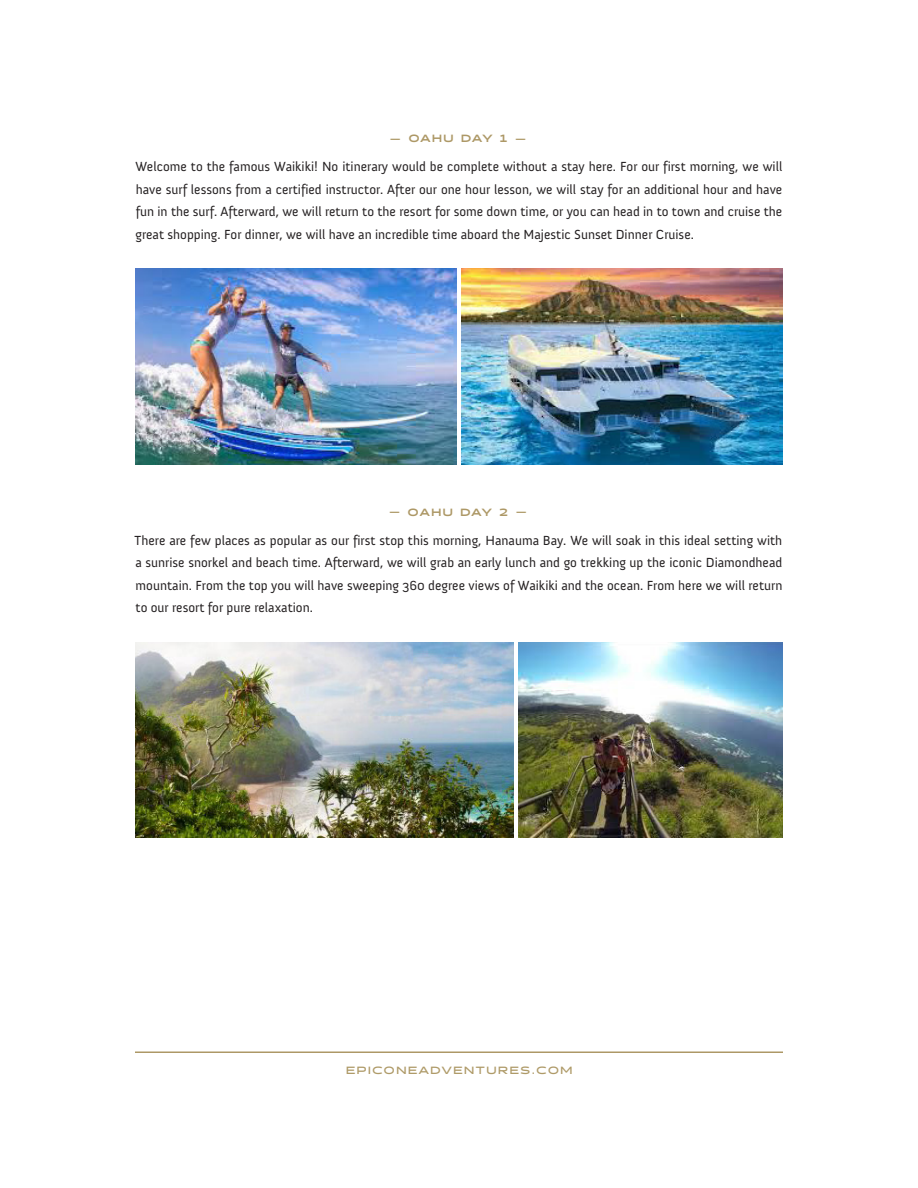
<style>
.page{position:relative;width:918px;height:1188px;background:#fff}
.page>*{position:absolute;margin:0;border:0;box-sizing:border-box;transform-origin:0 0}
.Paragraph_Style_1{font:13.5px/22.5px "Anivers";color:#231f20;text-align:justify}
.Paragraph_Style_1-2{font:700 10.5px "Halogen";letter-spacing:.15em;color:#af9b69}
.Paragraph_Style_1-3{font:900 10.5px "Halogen";letter-spacing:.1em;color:#ad9866}
</style>
<div class="page">
<img style="left:135px;top:268px;width:322px;height:196px">
<img style="left:461px;top:268px;width:322px;height:196px">
<img style="left:135px;top:642px;width:379px;height:196px">
<img style="left:518px;top:642px;width:265px;height:196px">
<hr style="left:135px;top:1052px;width:648px;height:1px;background:#ad9866">
<p class="Paragraph_Style_1-3" style="left:389px;top:132px;width:139px">— OAHU DAY 1 —</p>
<p class="Paragraph_Style_1" style="left:135px;top:156px;width:649px">Welcome to the famous Waikiki! No itinerary would be complete without a stay here. For our first morning, we will have surf lessons from a certified instructor. After our one hour lesson, we will stay for an additional hour and have fun in the surf. Afterward, we will return to the resort for some down time, or you can head in to town and cruise the great shopping. For dinner, we will have an incredible time aboard the Majestic Sunset Dinner Cruise.</p>
<p class="Paragraph_Style_1-3" style="left:389px;top:505px;width:140px">— OAHU DAY 2 —</p>
<p class="Paragraph_Style_1" style="left:135px;top:529px;width:649px">There are few places as popular as our first stop this morning, Hanauma Bay. We will soak in this ideal setting with a sunrise snorkel and beach time. Afterward, we will grab an early lunch and go trekking up the iconic Diamondhead mountain. From the top you will have sweeping 360 degree views of Waikiki and the ocean. From here we will return to our resort for pure relaxation.</p>
<p class="Paragraph_Style_1-2" style="left:346px;top:1063px;width:228px">EPICONEADVENTURES.COM</p>
</div>
